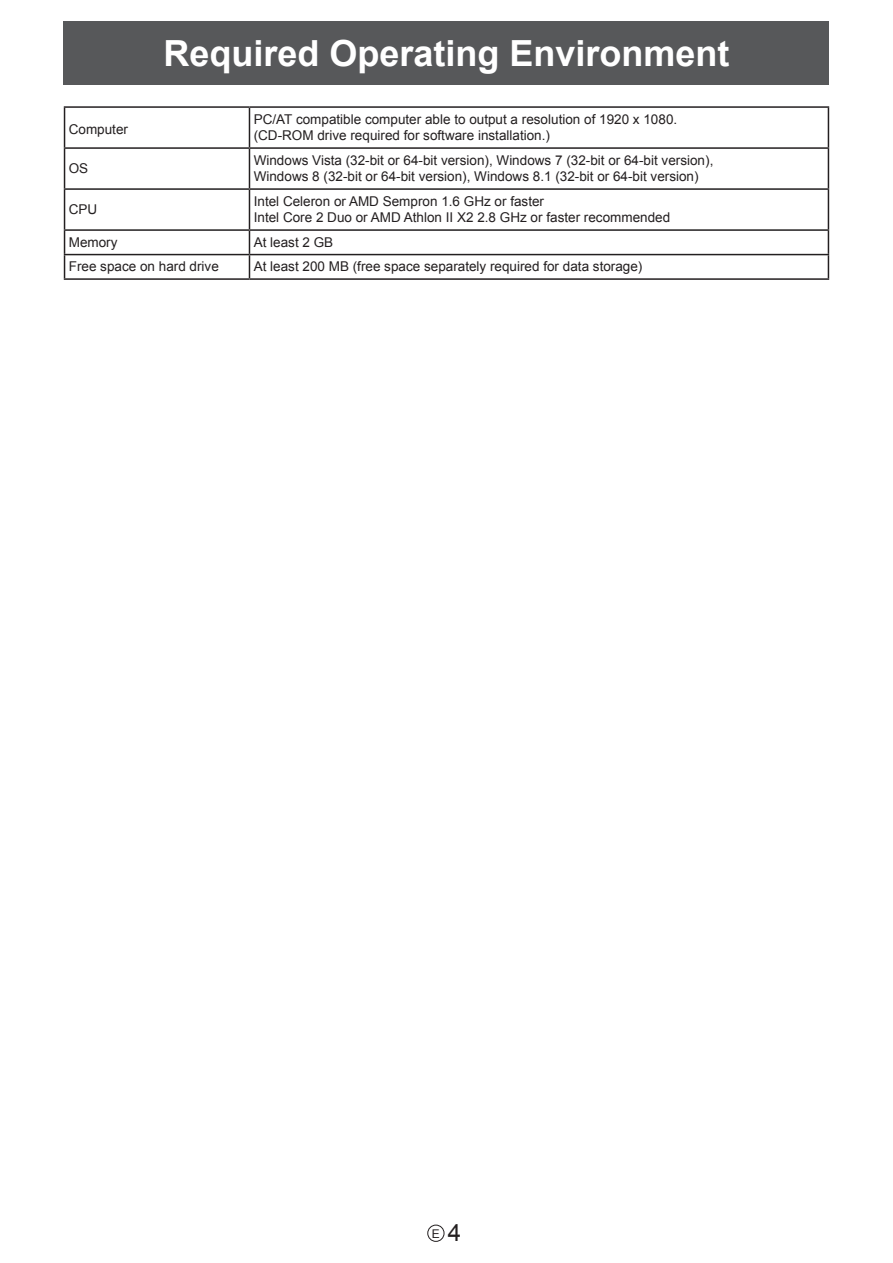
<style>
.page{position:relative;width:893px;height:1263px;background:#fff}
.page>*{position:absolute;margin:0;border:0;box-sizing:border-box;transform-origin:0 0}
.t1{font:700 36px "Arial";color:#fff}
.t2{font:13.5px/16.5px "Arial";color:#231f20}
.t3{font:12px "Arial";color:#231f20}
.s1{font-size:24px}
</style>
<div class="page">
<div style="left:64px;top:21px;width:765px;height:64px;background:#57585a"></div>
<div style="left:427px;top:1225px;width:17px;height:17px;border:1px solid #231f20;border-radius:50%"></div>
<hr style="left:64px;top:106px;width:185px;height:2px;background:#231f20">
<hr style="left:64px;top:108px;width:1px;height:39px;background:#231f20">
<hr style="left:249px;top:106px;width:580px;height:2px;background:#231f20">
<hr style="left:249px;top:108px;width:1px;height:39px;background:#231f20">
<hr style="left:828px;top:108px;width:1px;height:39px;background:#231f20">
<hr style="left:64px;top:147px;width:185px;height:2px;background:#231f20">
<hr style="left:64px;top:149px;width:1px;height:39px;background:#231f20">
<hr style="left:249px;top:147px;width:580px;height:2px;background:#231f20">
<hr style="left:249px;top:149px;width:1px;height:39px;background:#231f20">
<hr style="left:828px;top:149px;width:1px;height:39px;background:#231f20">
<hr style="left:64px;top:188px;width:185px;height:2px;background:#231f20">
<hr style="left:64px;top:190px;width:1px;height:39px;background:#231f20">
<hr style="left:249px;top:188px;width:580px;height:2px;background:#231f20">
<hr style="left:249px;top:190px;width:1px;height:39px;background:#231f20">
<hr style="left:828px;top:190px;width:1px;height:39px;background:#231f20">
<hr style="left:64px;top:229px;width:185px;height:2px;background:#231f20">
<hr style="left:249px;top:229px;width:580px;height:2px;background:#231f20">
<hr style="left:64px;top:254px;width:185px;height:1px;background:#231f20">
<svg style="left:64px;top:231px;width:1px;height:47px"></svg>
<hr style="left:249px;top:254px;width:580px;height:1px;background:#231f20">
<svg style="left:249px;top:231px;width:1px;height:47px"></svg>
<svg style="left:828px;top:231px;width:1px;height:47px"></svg>
<hr style="left:64px;top:278px;width:185px;height:2px;background:#231f20">
<hr style="left:249px;top:278px;width:580px;height:2px;background:#231f20">
<h1 class="t1" style="left:163px;top:29px;width:568px">Required Operating Environment</h1>
<p class="t2" style="left:69px;top:121px;width:61px">Computer</p>
<p class="t2" style="left:254px;top:111px;width:425px">PC/AT compatible computer able to output a resolution of 1920 x 1080. (CD-ROM drive required for software installation.)</p>
<p class="t2" style="left:69px;top:160px;width:21px">OS</p>
<p class="t2" style="left:254px;top:152px;width:461px">Windows Vista (32-bit or 64-bit version), Windows 7 (32-bit or 64-bit version),<br>Windows 8 (32-bit or 64-bit version), Windows 8.1 (32-bit or 64-bit version)</p>
<p class="t2" style="left:69px;top:201px;width:30px">CPU</p>
<p class="t2" style="left:254px;top:193px;width:418px">Intel Celeron or AMD Sempron 1.6 GHz or faster<br>Intel Core 2 Duo or AMD Athlon II X2 2.8 GHz or faster recommended</p>
<p class="t2" style="left:69px;top:234px;width:50px">Memory</p>
<p class="t2" style="left:254px;top:234px;width:81px">At least 2 GB</p>
<p class="t2" style="left:69px;top:259px;width:152px">Free space on hard drive</p>
<p class="t2" style="left:254px;top:259px;width:390px">At least 200 MB (free space separately required for data storage)</p>
<p class="t3" style="left:432px;top:1225px;width:31px">E <span class="s1">4</span></p>
</div>
